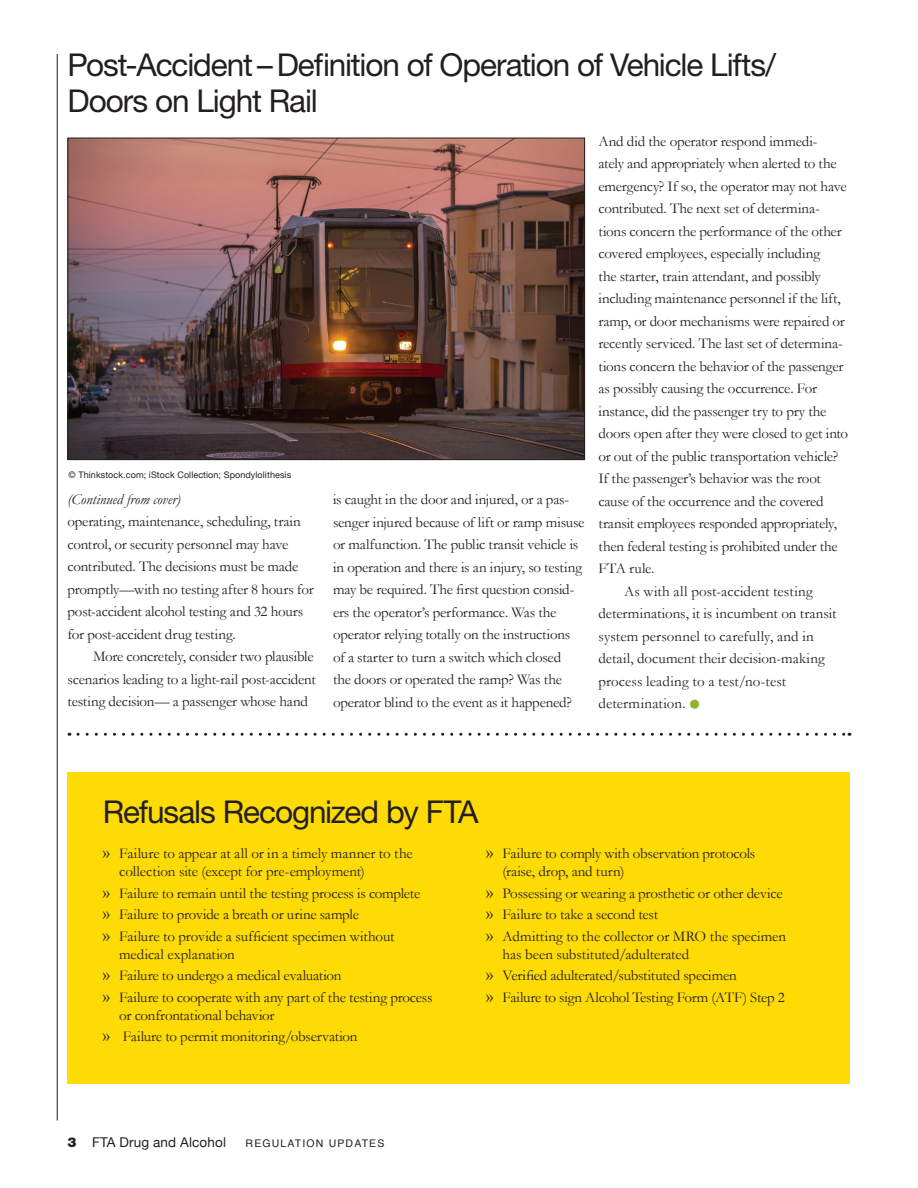
<style>
.page{position:relative;width:918px;height:1188px;background:#fff}
.page>*{position:absolute;margin:0;border:0;box-sizing:border-box;transform-origin:0 0}
.t1{font:31.5px/36px "Helvetica Neue LT Std";letter-spacing:-.035em;color:#231f20}
.t2{font:15px/22.5px "Garamond";letter-spacing:-.01em;color:#231f20}
.t3{font:italic 15px "Garamond";color:#231f20}
.t4{font:15px "Garamond";letter-spacing:.01em;color:#231f20}
.t5{font:13.5px "Helvetica Neue";letter-spacing:.01em;color:#231f20}
.t6{font:10.5px "Helvetica";letter-spacing:.11em;color:#231f20}
.t7{font:9px "Helvetica Neue";letter-spacing:.01em;color:#231f20}
.s1{color:#8eb432}
.s2{font-size:19.5px}
.s3{font-family:"Helvetica Neue LT Std";font-weight:900}
</style>
<div class="page">
<div style="left:68px;top:772px;width:782px;height:312px;background:#ffdb06"></div>
<hr style="left:57px;top:54px;width:1px;height:1066px;background:#231f20">
<svg style="left:78px;top:733px;width:772px;height:3px"></svg>
<img style="left:70px;top:140px;width:513px;height:318px">
<div style="left:68px;top:138px;width:517px;height:322px;border:1px solid #231f20"></div>
<h1 class="t1" style="left:68px;top:47px;width:710px">Post-Accident – Definition of Operation of Vehicle Lifts/<br>Doors on Light Rail</h1>
<p class="t7" style="left:69px;top:467px;width:224px">© Thinkstock.com; iStock Collection; Spondylolithesis</p>
<p class="t3" style="left:68px;top:491px;width:114px">(Continued from cover)</p>
<p class="t2" style="left:68px;top:510px;width:235px">operating, maintenance, scheduling, train control, or security personnel may have</p>
<p class="t2" style="left:68px;top:555px;width:248px">contributed. The decisions must be made promptly—with no testing after 8 hours for post-accident alcohol testing and 32 hours</p>
<p class="t2" style="left:68px;top:623px;width:170px">for post-accident drug testing.</p>
<p class="t2" style="left:68px;top:645px;width:250px;text-indent:26px">More concretely, consider two plausible scenarios leading to a light-rail post-accident testing decision— a passenger whose hand</p>
<p class="t2" style="left:333px;top:488px;width:253px">is caught in the door and injured, or a pas&shy;senger injured because of lift or ramp misuse</p>
<p class="t2" style="left:333px;top:533px;width:247px">or malfunction. The public transit vehicle is</p>
<p class="t2" style="left:333px;top:556px;width:251px">in operation and there is an injury, so testing may be required. The first question consid&shy;ers the operator’s performance. Was the</p>
<p class="t2" style="left:333px;top:623px;width:241px">operator relying totally on the instructions of a starter to turn a switch which closed the doors or operated the ramp? Was the operator blind to the event as it happened?</p>
<p class="t2" style="left:598px;top:130px;width:251px">And did the operator respond immedi-<br>ately and appropriately when alerted to the emergency? If so, the operator may not have contributed. The next set of determina&shy;tions concern the performance of the other covered employees, especially including<br>the starter, train attendant, and possibly including maintenance personnel if the lift, ramp, or door mechanisms were repaired or recently serviced. The last set of determina&shy;tions concern the behavior of the passenger as possibly causing the occurrence. For instance, did the passenger try to pry the doors open after they were closed to get into or out of the public transportation vehicle?</p>
<p class="t2" style="left:598px;top:467px;width:224px">If the passenger’s behavior was the root</p>
<p class="t2" style="left:598px;top:490px;width:241px">cause of the occurrence and the covered transit employees responded appropriately, then federal testing is prohibited under the</p>
<p class="t2" style="left:598px;top:557px;width:58px">FTA rule.</p>
<p class="t2" style="left:598px;top:580px;width:239px;text-indent:26px">As with all post-accident testing determinations, it is incumbent on transit system personnel to carefully, and in detail, document their decision-making</p>
<p class="t2" style="left:598px;top:670px;width:189px">process leading to a test/no-test</p>
<p class="t4" style="left:598px;top:695px;width:104px">determination. <span class="s1">●</span></p>
<h1 class="t1" style="left:103px;top:793px;width:377px">Refusals Recognized by FTA</h1>
<p class="t2" style="left:119px;top:844px;width:295px;line-height:18px;text-indent:-17px"><span class="s2">»</span> Failure to appear at all or in a timely manner to the collection site (except for pre-employment)</p>
<p class="t2" style="left:103px;top:881px;width:319px"><span class="s2">»</span> Failure to remain until the testing process is complete</p>
<p class="t2" style="left:103px;top:903px;width:258px"><span class="s2">»</span> Failure to provide a breath or urine sample</p>
<p class="t2" style="left:119px;top:927px;width:277px;line-height:18px;text-indent:-17px"><span class="s2">»</span> Failure to provide a sufficient specimen without medical explanation</p>
<p class="t2" style="left:103px;top:964px;width:240px"><span class="s2">»</span> Failure to undergo a medical evaluation</p>
<p class="t2" style="left:119px;top:988px;width:315px;line-height:18px;text-indent:-17px"><span class="s2">»</span> Failure to cooperate with any part of the testing process or confrontational behavior</p>
<p class="t2" style="left:103px;top:1025px;width:256px"><span class="s2">»</span> Failure to permit monitoring/observation</p>
<p class="t2" style="left:503px;top:844px;width:254px;line-height:18px;text-indent:-17px"><span class="s2">»</span> Failure to comply with observation protocols (raise, drop, and turn)</p>
<p class="t2" style="left:486px;top:881px;width:298px"><span class="s2">»</span> Possessing or wearing a prosthetic or other device</p>
<p class="t2" style="left:486px;top:903px;width:174px"><span class="s2">»</span> Failure to take a second test</p>
<p class="t2" style="left:503px;top:927px;width:285px;line-height:18px;text-indent:-17px"><span class="s2">»</span> Admitting to the collector or MRO the specimen has been substituted/adulterated</p>
<p class="t2" style="left:486px;top:964px;width:252px"><span class="s2">»</span> Verified adulterated/substituted specimen</p>
<p class="t2" style="left:486px;top:985px;width:300px"><span class="s2">»</span> Failure to sign Alcohol Testing Form (ATF) Step 2</p>
<p class="t5" style="left:68px;top:1131px;width:160px"><span class="s3">3</span> FTA Drug and Alcohol</p>
<p class="t6" style="left:246px;top:1135px;width:140px">REGULATION UPDATES</p>
</div>
